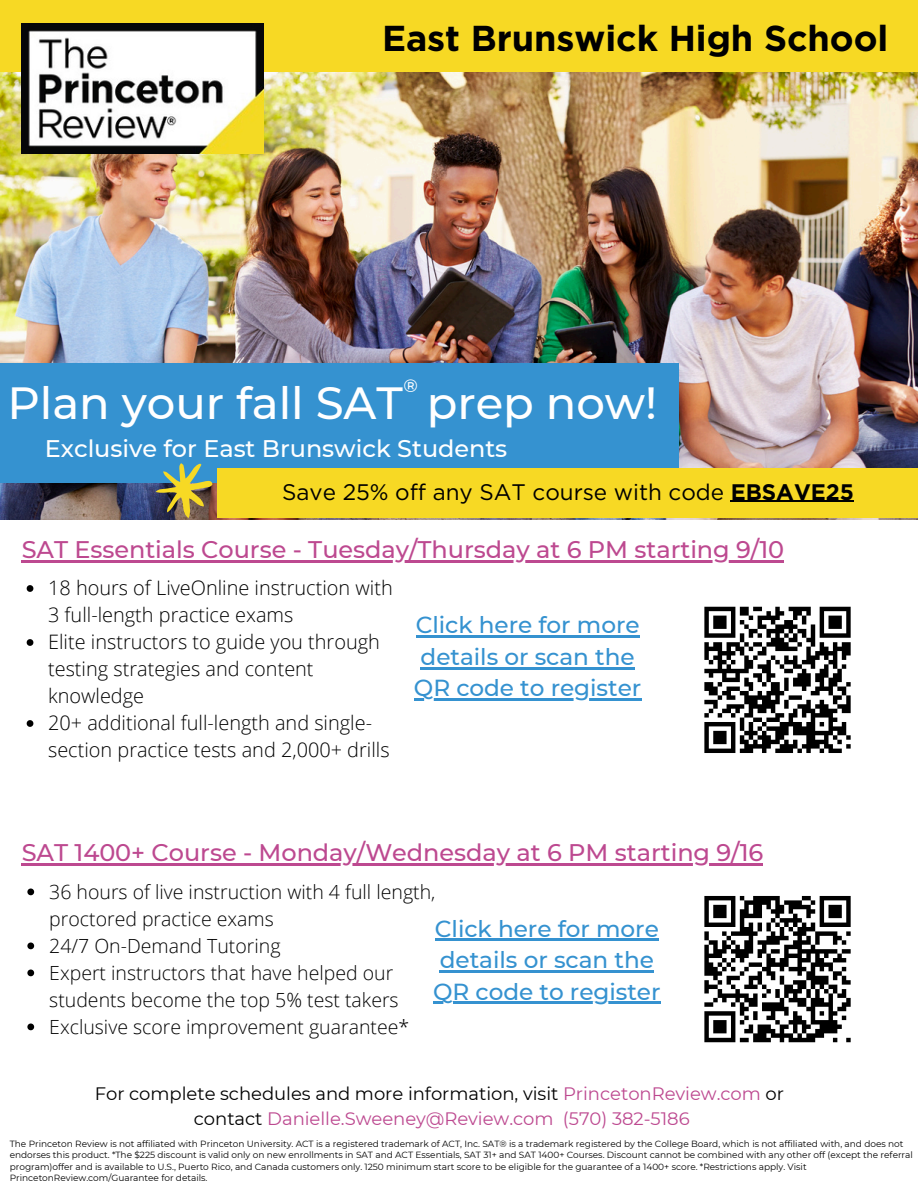
<style>
.page{position:relative;width:918px;height:1188px;background:#fff}
.page>*{position:absolute;margin:0;border:0;box-sizing:border-box;transform-origin:0 0}
.t1{font:500 45px "Montserrat";color:#fff}
.t2{font:700 36px "Gotham";color:#000}
.t3{font:500 24px "Montserrat";color:#bd4990}
.t4{font:500 24px "Montserrat";color:#fff}
.t5{font:500 23.25px/31.5px "Montserrat";color:#3592d0}
.t6{font:22.5px "Gotham";color:#000}
.t7{font:300 19.95px/27px "Open Sans";color:#000}
.t8{font:300 19.5px/27px "Open Sans";color:#000}
.t9{font:18px/24.8px "Montserrat";color:#bd4990;text-align:center}
.t10{font:500 18px "Montserrat";color:#fff}
.t11{font:9px/11.2px "Montserrat";color:#000}
.s1{font-weight:700}
.s2{color:#000}
</style>
<div class="page">
<div style="left:0;top:0;width:918px;height:73px;background:#f7d924"></div>
<img style="left:0;top:72px;width:918px;height:447px">
<img style="left:22px;top:24px;width:242px;height:129px">
<div style="left:0;top:363px;width:679px;height:120px;background:#3592d0"></div>
<div style="left:217px;top:468px;width:701px;height:50px;background:#f7d924"></div>
<svg style="left:156px;top:463px;width:57px;height:55px"></svg>
<hr style="left:22px;top:864px;width:741px;height:2px;background:#bd4990">
<hr style="left:22px;top:560px;width:762px;height:3px;background:#bd4990">
<hr style="left:731px;top:501px;width:123px;height:1px;background:#000">
<svg style="left:27px;top:585px;width:6px;height:7px"></svg>
<svg style="left:27px;top:639px;width:6px;height:7px"></svg>
<svg style="left:27px;top:720px;width:6px;height:7px"></svg>
<svg style="left:27px;top:889px;width:7px;height:6px"></svg>
<svg style="left:27px;top:943px;width:7px;height:6px"></svg>
<svg style="left:27px;top:970px;width:7px;height:6px"></svg>
<svg style="left:27px;top:1024px;width:7px;height:6px"></svg>
<hr style="left:435px;top:939px;width:224px;height:2px;background:#3592d0">
<hr style="left:440px;top:970px;width:214px;height:3px;background:#3592d0">
<hr style="left:433px;top:1002px;width:228px;height:2px;background:#3592d0">
<hr style="left:416px;top:635px;width:224px;height:3px;background:#3592d0">
<hr style="left:421px;top:667px;width:214px;height:2px;background:#3592d0">
<hr style="left:414px;top:698px;width:227px;height:3px;background:#3592d0">
<svg style="left:704px;top:896px;width:147px;height:147px"></svg>
<svg style="left:704px;top:606px;width:147px;height:147px"></svg>
<h1 class="t2" style="left:382px;top:17px;width:508px">East Brunswick High School</h1>
<h3 class="t10" style="left:403px;top:375px;width:16px">®</h3>
<p class="t1" style="left:8px;top:375px;width:651px">Plan your fall SAT prep now!</p>
<h3 class="t4" style="left:45px;top:434px;width:464px">Exclusive for East Brunswick Students</h3>
<h4 class="t6" style="left:282px;top:478px;width:573px">Save 25% off any SAT course with code <span class="s1">EBSAVE25</span></h4>
<p class="t3" style="left:22px;top:535px;width:764px">SAT Essentials Course - Tuesday/Thursday at 6 PM starting 9/10</p>
<p class="t7" style="left:48px;top:574px;width:346px">18 hours of LiveOnline instruction with<br>3 full-length practice exams</p>
<p class="t7" style="left:48px;top:628px;width:333px">Elite instructors to guide you through testing strategies and content knowledge</p>
<h3 class="t7" style="left:48px;top:709px;width:343px">20+ additional full-length and single&shy;section practice tests and 2,000+ drills</h3>
<p class="t5" style="left:416px;top:609px;width:225px">Click here for more details or scan the</p>
<h5 class="t5" style="left:414px;top:672px;width:229px">QR code to register</h5>
<h3 class="t3" style="left:22px;top:838px;width:743px">SAT 1400+ Course - Monday/Wednesday at 6 PM starting 9/16</h3>
<p class="t8" style="left:49px;top:878px;width:388px">36 hours of live instruction with 4 full length, proctored practice exams</p>
<h3 class="t8" style="left:49px;top:932px;width:233px">24/7 On-Demand Tutoring</h3>
<p class="t8" style="left:49px;top:959px;width:351px">Expert instructors that have helped our students become the top 5% test takers</p>
<p class="t8" style="left:49px;top:1013px;width:361px">Exclusive score improvement guarantee*</p>
<p class="t5" style="left:435px;top:912px;width:225px">Click here for more details or scan the</p>
<p class="t5" style="left:433px;top:975px;width:229px">QR code to register</p>
<p class="t9" style="left:95px;top:1082px;width:691px"><span class="s2">For complete schedules and more information, visit</span> PrincetonReview.com <span class="s2">or contact</span> Danielle.Sweeney@Review.com (570) 382-5186</p>
<p class="t11" style="left:10px;top:1138px;width:905px">The Princeton Review is not affiliated with Princeton University. ACT is a registered trademark of ACT, Inc. SAT® is a trademark registered by the College Board, which is not affiliated with, and does not endorses this product. *The $225 discount is valid only on new enrollments in SAT and ACT Essentials, SAT 31+ and SAT 1400+ Courses. Discount cannot be combined with any other off (except the referral program)offer and is available to U.S., Puerto Rico, and Canada customers only. 1250 minimum start score to be eligible for the guarantee of a 1400+ score. *Restrictions apply. Visit PrincetonReview.com/Guarantee for details.</p>
</div>
